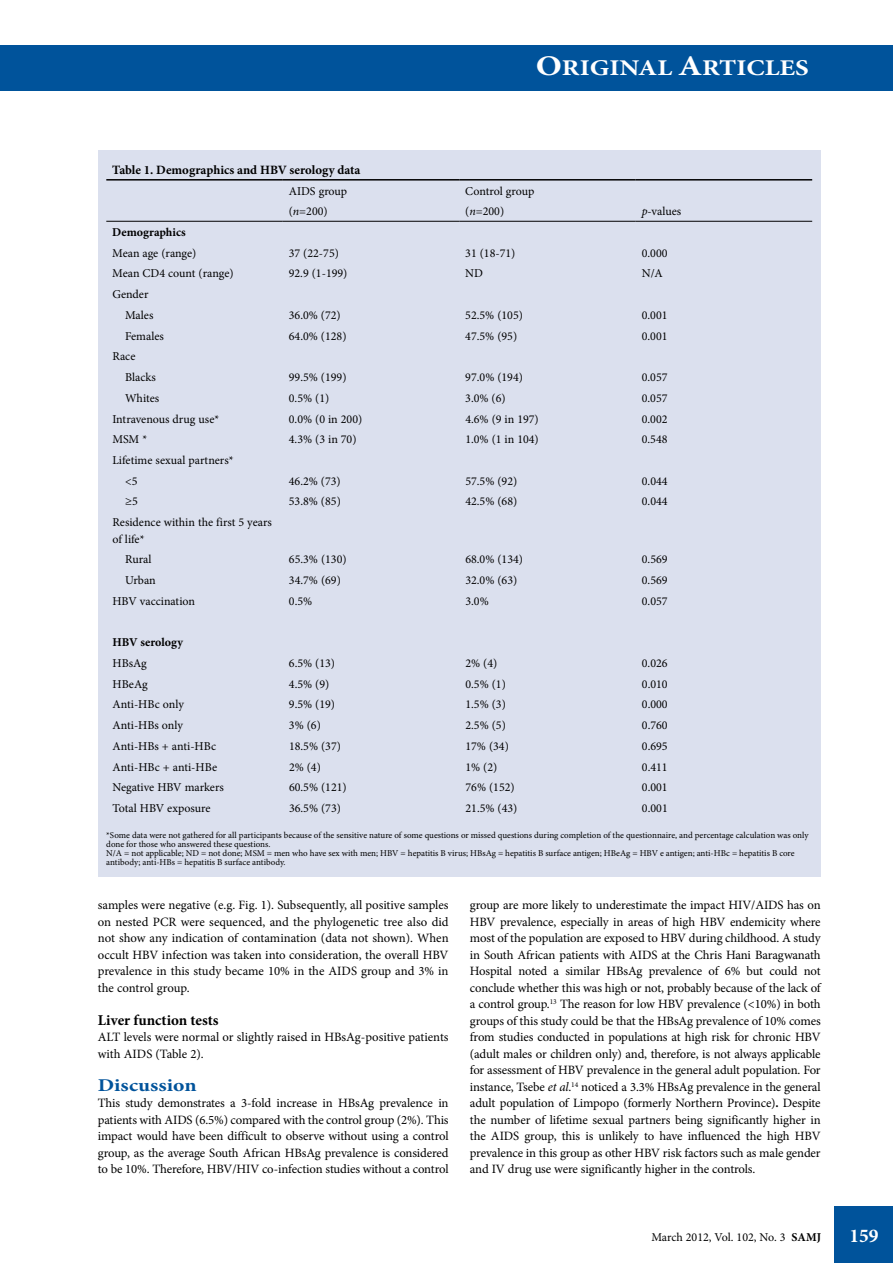
<style>
.page{position:relative;width:893px;height:1263px;background:#fff}
.page>*{position:absolute;margin:0;border:0;box-sizing:border-box;transform-origin:0 0}
.t1{font:700 22.5px "Minion Pro";color:#fff;scale:1.2 1}
.t2{font:700 19.5px "Minion Pro";color:#fff}
.t3{font:700 18px "Minion Pro";color:#00539b;scale:1.2 1}
.t4{font:700 15px "Minion Pro";color:#000}
.t5{font:12.75px/16.5px "Minion Pro";letter-spacing:-.01em;color:#000;text-align:justify}
.t6{font:700 12.75px "Minion Pro";color:#000}
.t7{font:12px/20.7px "Minion Pro";color:#000}
.t8{font:700 12px "Minion Pro";color:#000}
.t9{font:9px/9px "Minion Pro";color:#000}
.s1{font-size:28.5px}
.s2{font-style:italic}
.s3{font-weight:700}
</style>
<div class="page">
<div style="left:834px;top:1206px;width:59px;height:57px;background:#00539b"></div>
<div style="left:0;top:45px;width:893px;height:45px;background:#00539b"></div>
<div style="left:98px;top:150px;width:723px;height:726px;background:#dbe0ee"></div>
<hr style="left:106px;top:179px;width:177px;height:2px;background:#000">
<hr style="left:283px;top:179px;width:176px;height:2px;background:#000">
<hr style="left:459px;top:179px;width:177px;height:2px;background:#000">
<hr style="left:636px;top:179px;width:176px;height:2px;background:#000">
<hr style="left:106px;top:221px;width:177px;height:1px;background:#000">
<hr style="left:283px;top:221px;width:176px;height:1px;background:#000">
<hr style="left:459px;top:221px;width:177px;height:1px;background:#000">
<hr style="left:636px;top:221px;width:176px;height:1px;background:#000">
<h1 class="t1" style="left:536px;top:52px;width:229px"><span class="s1">O</span>RIGINAL <span class="s1">A</span>RTICLES</h1>
<p class="t6" style="left:112px;top:161px;width:250px">Table 1. Demographics and HBV serology data</p>
<p class="t7" style="left:289px;top:180px;width:60px">AIDS group</p>
<p class="t7" style="left:465px;top:180px;width:71px">Control group</p>
<p class="t7" style="left:289px;top:201px;width:40px">(<span class="s2">n</span>=200)</p>
<p class="t7" style="left:465px;top:201px;width:40px">(<span class="s2">n</span>=200)</p>
<p class="t7" style="left:642px;top:201px;width:41px"><span class="s2">p-</span>values</p>
<p class="t8" style="left:112px;top:224px;width:75px">Demographics</p>
<p class="t7" style="left:112px;top:243px;width:86px">Mean age (range)</p>
<p class="t7" style="left:289px;top:243px;width:52px">37 (22-75)</p>
<p class="t7" style="left:465px;top:243px;width:52px">31 (18-71)</p>
<p class="t7" style="left:642px;top:243px;width:27px">0.000</p>
<p class="t7" style="left:112px;top:263px;width:123px">Mean CD4 count (range)</p>
<p class="t7" style="left:289px;top:263px;width:60px">92.9 (1-199)</p>
<p class="t7" style="left:465px;top:263px;width:19px">ND</p>
<p class="t7" style="left:642px;top:263px;width:23px">N/A</p>
<p class="t7" style="left:125px;top:284px;width:30px;text-indent:-13px">Gender<br>Males</p>
<p class="t7" style="left:289px;top:305px;width:53px">36.0% (72)</p>
<p class="t7" style="left:465px;top:305px;width:59px">52.5% (105)</p>
<p class="t7" style="left:642px;top:305px;width:27px">0.001</p>
<p class="t7" style="left:125px;top:325px;width:40px">Females</p>
<p class="t7" style="left:289px;top:325px;width:59px">64.0% (128)</p>
<p class="t7" style="left:465px;top:325px;width:53px">47.5% (95)</p>
<p class="t7" style="left:642px;top:325px;width:27px">0.001</p>
<p class="t7" style="left:125px;top:346px;width:32px;text-indent:-13px">Race<br>Blacks</p>
<p class="t7" style="left:289px;top:367px;width:59px">99.5% (199)</p>
<p class="t7" style="left:465px;top:367px;width:59px">97.0% (194)</p>
<p class="t7" style="left:642px;top:367px;width:27px">0.057</p>
<p class="t7" style="left:125px;top:388px;width:36px">Whites</p>
<p class="t7" style="left:289px;top:388px;width:42px">0.5% (1)</p>
<p class="t7" style="left:465px;top:388px;width:42px">3.0% (6)</p>
<p class="t7" style="left:642px;top:388px;width:27px">0.057</p>
<p class="t7" style="left:112px;top:408px;width:108px">Intravenous drug use*</p>
<p class="t7" style="left:289px;top:408px;width:75px">0.0% (0 in 200)</p>
<p class="t7" style="left:465px;top:408px;width:75px">4.6% (9 in 197)</p>
<p class="t7" style="left:642px;top:408px;width:27px">0.002</p>
<p class="t7" style="left:112px;top:429px;width:36px">MSM *</p>
<p class="t7" style="left:289px;top:429px;width:69px">4.3% (3 in 70)</p>
<p class="t7" style="left:465px;top:429px;width:75px">1.0% (1 in 104)</p>
<p class="t7" style="left:642px;top:429px;width:27px">0.548</p>
<p class="t7" style="left:125px;top:450px;width:110px;text-indent:-13px">Lifetime sexual partners* &lt;5</p>
<p class="t7" style="left:289px;top:471px;width:53px">46.2% (73)</p>
<p class="t7" style="left:465px;top:471px;width:53px">57.5% (92)</p>
<p class="t7" style="left:642px;top:471px;width:27px">0.044</p>
<p class="t7" style="left:125px;top:491px;width:14px">≥5</p>
<p class="t7" style="left:289px;top:491px;width:53px">53.8% (85)</p>
<p class="t7" style="left:465px;top:491px;width:53px">42.5% (68)</p>
<p class="t7" style="left:642px;top:491px;width:27px">0.044</p>
<p class="t7" style="left:112px;top:514px;width:161px;line-height:16.5px">Residence within the first 5 years of life*</p>
<p class="t7" style="left:125px;top:549px;width:28px">Rural</p>
<p class="t7" style="left:289px;top:549px;width:59px">65.3% (130)</p>
<p class="t7" style="left:465px;top:549px;width:59px">68.0% (134)</p>
<p class="t7" style="left:642px;top:549px;width:27px">0.569</p>
<p class="t7" style="left:125px;top:570px;width:32px">Urban</p>
<p class="t7" style="left:289px;top:570px;width:53px">34.7% (69)</p>
<p class="t7" style="left:465px;top:570px;width:53px">32.0% (63)</p>
<p class="t7" style="left:642px;top:570px;width:27px">0.569</p>
<p class="t7" style="left:112px;top:591px;width:84px">HBV vaccination</p>
<p class="t7" style="left:289px;top:591px;width:25px">0.5%</p>
<p class="t7" style="left:465px;top:591px;width:25px">3.0%</p>
<p class="t7" style="left:642px;top:591px;width:27px">0.057</p>
<p class="t8" style="left:112px;top:634px;width:72px">HBV serology</p>
<p class="t7" style="left:112px;top:653px;width:36px">HBsAg</p>
<p class="t7" style="left:289px;top:653px;width:48px">6.5% (13)</p>
<p class="t7" style="left:465px;top:653px;width:33px">2% (4)</p>
<p class="t7" style="left:642px;top:653px;width:27px">0.026</p>
<p class="t7" style="left:112px;top:674px;width:37px">HBeAg</p>
<p class="t7" style="left:289px;top:674px;width:42px">4.5% (9)</p>
<p class="t7" style="left:465px;top:674px;width:42px">0.5% (1)</p>
<p class="t7" style="left:642px;top:674px;width:27px">0.010</p>
<p class="t7" style="left:112px;top:694px;width:73px">Anti-HBc only</p>
<p class="t7" style="left:289px;top:694px;width:48px">9.5% (19)</p>
<p class="t7" style="left:465px;top:694px;width:42px">1.5% (3)</p>
<p class="t7" style="left:642px;top:694px;width:27px">0.000</p>
<p class="t7" style="left:113px;top:715px;width:72px">Anti-HBs only</p>
<p class="t7" style="left:289px;top:715px;width:33px">3% (6)</p>
<p class="t7" style="left:465px;top:715px;width:42px">2.5% (5)</p>
<p class="t7" style="left:642px;top:715px;width:27px">0.760</p>
<p class="t7" style="left:113px;top:736px;width:105px">Anti-HBs + anti-HBc</p>
<p class="t7" style="left:289px;top:736px;width:53px">18.5% (37)</p>
<p class="t7" style="left:465px;top:736px;width:45px">17% (34)</p>
<p class="t7" style="left:642px;top:736px;width:27px">0.695</p>
<p class="t7" style="left:113px;top:756px;width:106px">Anti-HBc + anti-HBe</p>
<p class="t7" style="left:289px;top:756px;width:33px">2% (4)</p>
<p class="t7" style="left:465px;top:756px;width:33px">1% (2)</p>
<p class="t7" style="left:642px;top:756px;width:27px">0.411</p>
<p class="t7" style="left:113px;top:777px;width:113px">Negative HBV markers</p>
<p class="t7" style="left:289px;top:777px;width:59px">60.5% (121)</p>
<p class="t7" style="left:465px;top:777px;width:51px">76% (152)</p>
<p class="t7" style="left:642px;top:777px;width:27px">0.001</p>
<p class="t7" style="left:113px;top:798px;width:100px">Total HBV exposure</p>
<p class="t7" style="left:289px;top:798px;width:53px">36.5% (73)</p>
<p class="t7" style="left:465px;top:798px;width:53px">21.5% (43)</p>
<p class="t7" style="left:642px;top:798px;width:27px">0.001</p>
<p class="t9" style="left:106px;top:831px;width:704px">*Some data were not gathered for all participants because of the sensitive nature of some questions or missed questions during completion of the questionnaire, and percentage calculation was only done for those who answered these questions.<br>N/A = not applicable; ND = not done; MSM = men who have sex with men; HBV = hepatitis B virus; HBsAg = hepatitis B surface antigen; HBeAg = HBV e antigen; anti-HBc = hepatitis B core antibody; anti-HBs = hepatitis B surface antibody.</p>
<p class="t5" style="left:98px;top:897px;width:352px">samples were negative (e.g. Fig. 1). Subsequently, all positive samples on nested PCR were sequenced, and the phylogenetic tree also did not show any indication of contamination (data not shown). When occult HBV infection was taken into consideration, the overall HBV prevalence in this study became 10% in the AIDS group and 3% in the control group.</p>
<p class="t4" style="left:98px;top:1009px;width:122px">Liver function tests</p>
<p class="t5" style="left:98px;top:1029px;width:352px">ALT levels were normal or slightly raised in HBsAg-positive patients with AIDS (Table 2).</p>
<h3 class="t3" style="left:98px;top:1072px;width:84px">Discussion</h3>
<p class="t5" style="left:98px;top:1095px;width:352px">This study demonstrates a 3-fold increase in HBsAg prevalence in patients with AIDS (6.5%) compared with the control group (2%). This impact would have been difficult to observe without using a control group, as the average South African HBsAg prevalence is considered to be 10%. Therefore, HBV/HIV co-infection studies without a control</p>
<p class="t5" style="left:470px;top:897px;width:352px">group are more likely to underestimate the impact HIV/AIDS has on HBV prevalence, especially in areas of high HBV endemicity where most of the population are exposed to HBV during childhood. A study in South African patients with AIDS at the Chris Hani Baragwanath Hospital noted a similar HBsAg prevalence of 6% but could not conclude whether this was high or not, probably because of the lack of a control group.<sup>13</sup> The reason for low HBV prevalence (&lt;10%) in both groups of this study could be that the HBsAg prevalence of 10% comes from studies conducted in populations at high risk for chronic HBV (adult males or children only) and, therefore, is not always applicable for assessment of HBV prevalence in the general adult population. For instance, Tsebe <span class="s2">et al</span>.<sup>14</sup> noticed a 3.3% HBsAg prevalence in the general adult population of Limpopo (formerly Northern Province)<span class="s3">.</span> Despite the number of lifetime sexual partners being significantly higher in the AIDS group, this is unlikely to have influenced the high HBV prevalence in this group as other HBV risk factors such as male gender and IV drug use were significantly higher in the controls.</p>
<p class="t7" style="left:651px;top:1227px;width:171px">March 2012, Vol. 102, No. 3 <span class="s3">SAMJ</span></p>
<h2 class="t2" style="left:849px;top:1222px;width:31px">159</h2>
</div>
